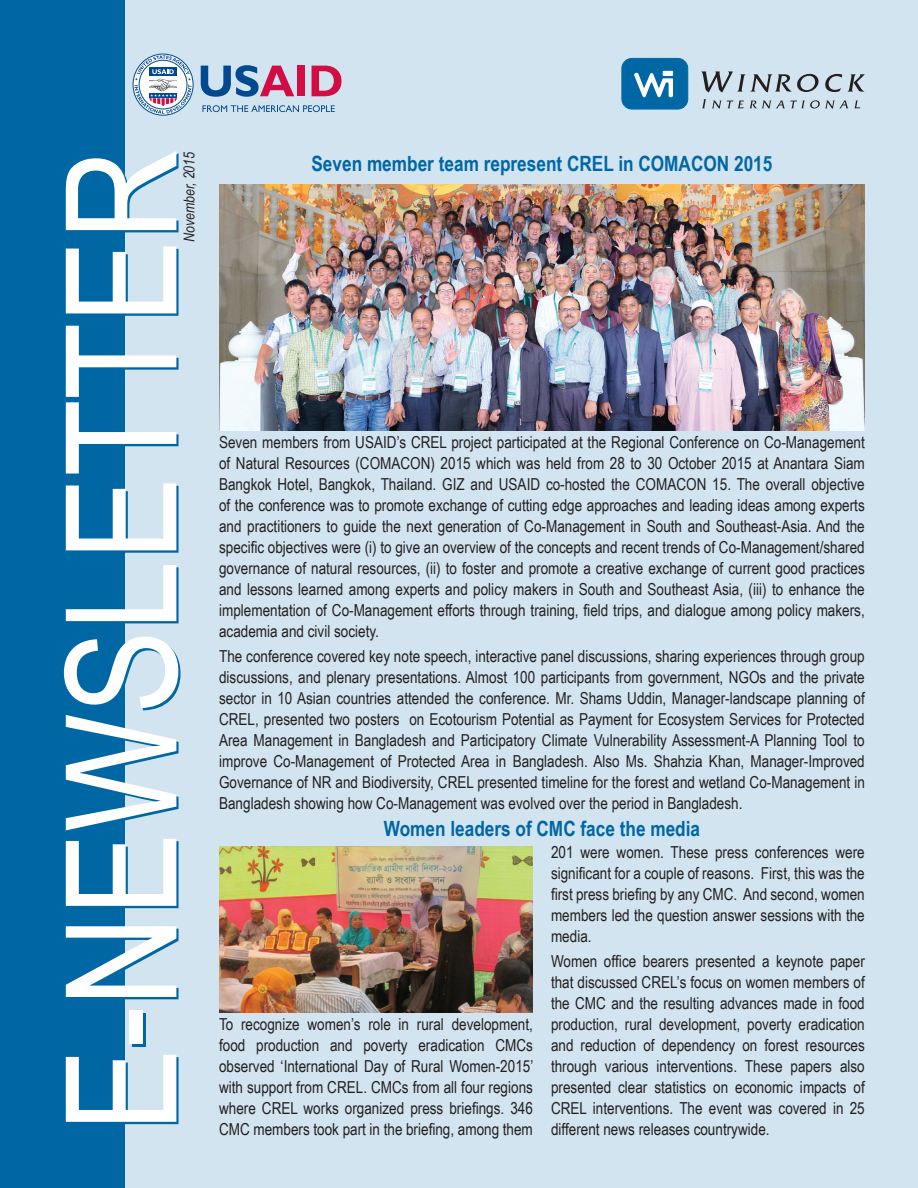
<style>
.page{position:relative;width:918px;height:1188px;background:#d2e4ef}
.page>*{position:absolute;margin:0;border:0;box-sizing:border-box;transform-origin:0 0}
.t1{font:154.5px "Arial Narrow";color:#fff}
.t2{font:700 21px "Arial Narrow";color:#0067a5}
.t3{font:16.5px/21px "Arial Narrow";color:#231f20;text-align:justify}
.t4{font:italic 15px "Arial Narrow";color:#231f20}
</style>
<div class="page">
<div style="left:0;top:1px;width:125px;height:1187px;background:#0067a5"></div>
<svg style="left:201px;top:65px;width:93px;height:32px"></svg>
<div style="left:298px;top:66px;width:7px;height:30px;background:#d20d44"></div>
<svg style="left:312px;top:66px;width:30px;height:30px"></svg>
<svg style="left:134px;top:55px;width:58px;height:59px"></svg>
<svg style="left:202px;top:105px;width:133px;height:7px"></svg>
<div style="left:622px;top:58px;width:66px;height:51px;background:#0067a5;border-radius:10px"></div>
<div style="left:621px;top:58px;width:67px;height:52px;border:1px solid #0067a5;border-radius:10px"></div>
<div style="left:663px;top:71px;width:10px;height:5px;background:#fff"></div>
<svg style="left:634px;top:73px;width:39px;height:24px"></svg>
<svg style="left:701px;top:71px;width:164px;height:22px"></svg>
<svg style="left:702px;top:99px;width:4px;height:9px"></svg>
<svg style="left:712px;top:100px;width:136px;height:9px"></svg>
<svg style="left:854px;top:101px;width:6px;height:7px"></svg>
<img style="left:219px;top:847px;width:314px;height:166px">
<img style="left:219px;top:184px;width:646px;height:247px">
<h1 class="t1" style="left:9px;top:1132px;width:984px;rotate:-90deg">E-NEWSLETTER</h1>
<p class="t4" style="left:179px;top:242px;width:92px;rotate:-90deg">November, 2015</p>
<p class="t2" style="left:311px;top:148px;width:462px">Seven member team represent CREL in COMACON 2015</p>
<p class="t3" style="left:219px;top:431px;width:647px">Seven members from USAID’s CREL project participated at the Regional Conference on Co-Management of Natural Resources (COMACON) 2015 which was held from 28 to 30 October 2015 at Anantara Siam Bangkok Hotel, Bangkok, Thailand. GIZ and USAID co-hosted the COMACON 15. The overall objective of the conference was to promote exchange of cutting edge approaches and leading ideas among experts and practitioners to guide the next generation of Co-Management in South and Southeast-Asia. And the specific objectives were (i) to give an overview of the concepts and recent trends of Co-Management/shared governance of natural resources, (ii) to foster and promote a creative exchange of current good practices and lessons learned among experts and policy makers in South and Southeast Asia, (iii) to enhance the implementation of Co-Management efforts through training, field trips, and dialogue among policy makers, academia and civil society.</p>
<p class="t3" style="left:219px;top:645px;width:647px">The conference covered key note speech, interactive panel discussions, sharing experiences through group discussions, and plenary presentations. Almost 100 participants from government, NGOs and the private sector in 10 Asian countries attended the conference. Mr. Shams Uddin, Manager-landscape planning of CREL, presented two posters on Ecotourism Potential as Payment for Ecosystem Services for Protected Area Management in Bangladesh and Participatory Climate Vulnerability Assessment-A Planning Tool to improve Co-Management of Protected Area in Bangladesh. Also Ms. Shahzia Khan, Manager-Improved Governance of NR and Biodiversity, CREL presented timeline for the forest and wetland Co-Management in Bangladesh showing how Co-Management was evolved over the period in Bangladesh.</p>
<p class="t2" style="left:384px;top:812px;width:318px">Women leaders of CMC face the media</p>
<p class="t3" style="left:219px;top:1013px;width:316px">To recognize women’s role in rural development, food production and poverty eradication CMCs observed ‘International Day of Rural Women-2015’ with support from CREL. CMCs from all four regions where CREL works organized press briefings. 346<br>CMC members took part in the briefing, among them</p>
<p class="t3" style="left:551px;top:841px;width:315px">201 were women. These press conferences were significant for a couple of reasons. First, this was the first press briefing by any CMC. And second, women members led the question answer sessions with the media.</p>
<p class="t3" style="left:551px;top:951px;width:315px">Women office bearers presented a keynote paper that discussed CREL’s focus on women members of the CMC and the resulting advances made in food production, rural development, poverty eradication and reduction of dependency on forest resources through various interventions. These papers also presented clear statistics on economic impacts of CREL interventions. The event was covered in 25 different news releases countrywide.</p>
</div>
